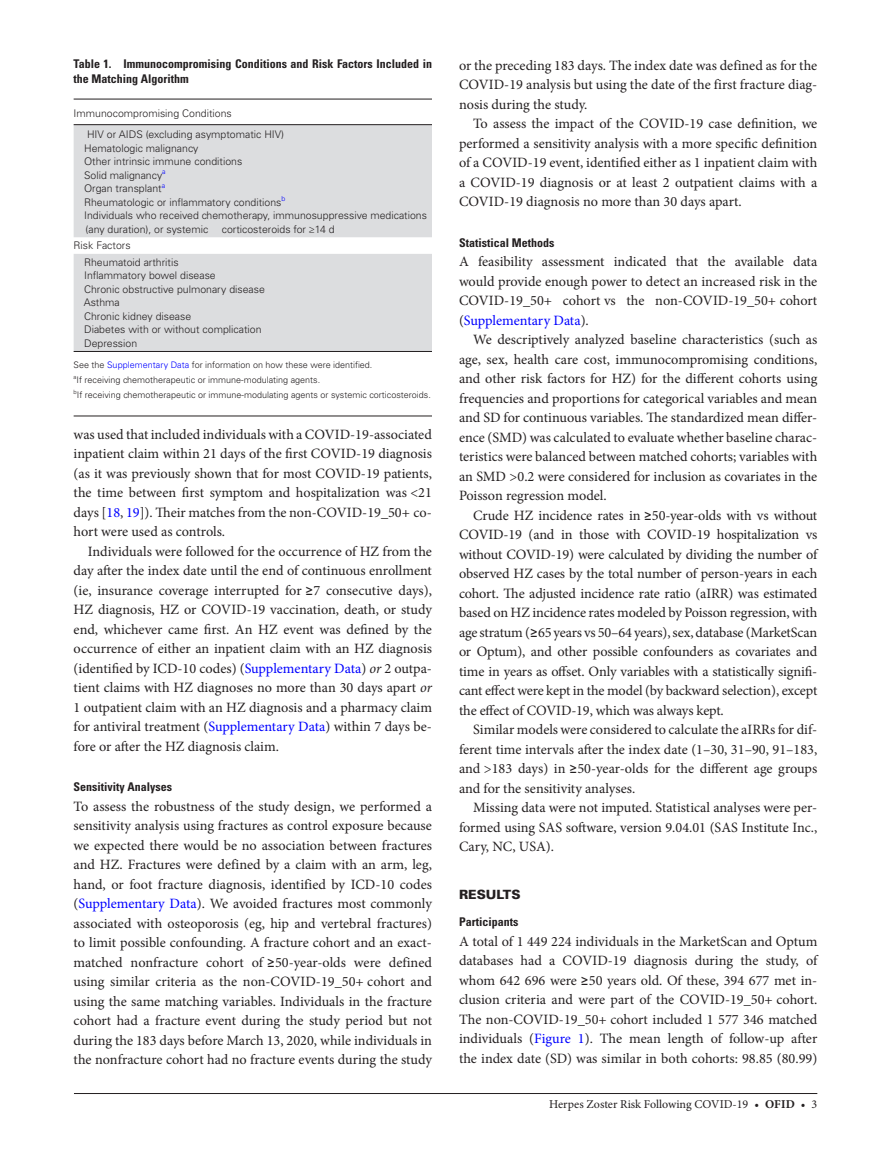
<style>
.page{position:relative;width:891px;height:1174px;background:#fff}
.page>*{position:absolute;margin:0;border:0;box-sizing:border-box;transform-origin:0 0}
.TextInd{font:14.25px/19.5px "Minion Pro";letter-spacing:-.005em;color:#231f20;text-align:justify}
.Text{font:14.25px/19.5px "Minion Pro";color:#231f20;text-align:justify}
.HeadA{font:900 12.75px "Univers LT Std";color:#231f20}
.TabTitle{font:700 condensed 12px/15px "Univers LT Std";color:#231f20}
.t1{font:12px "Minion Pro";color:#231f20}
.HeadB{font:700 condensed 12px "Univers LT Std";color:#231f20}
.HeadB_HeadA{font:700 condensed 12px "Univers LT Std";color:#231f20}
.TabBody1{font:300 10.5px/13.5px "Univers LT Std";color:#231f20}
.TableHeader2{font:300 10.5px "Univers LT Std";color:#231f20}
.TableFooter_rule{font:300 9px "Univers LT Std";color:#231f20}
.TabBody1-2{font:300 9px "Univers LT Std";color:#231f20}
.TableFooter{font:300 9px "Univers LT Std";color:#231f20}
.TabBody1-3{font:300 6.9px "Univers LT Std";color:#00f}
.TableFooter-2{font:300 6px "Univers LT Std";color:#231f20}
.TableFooter_rule-2{font:300 6px "Univers LT Std";color:#231f20}
.s1{color:#00f}
.s2{font-family:"Arial MT Std"}
.s3{font-style:italic}
.s4{font-weight:700}
</style>
<div class="page">
<hr style="left:74px;top:1093px;width:743px;height:1px;background:#231f20">
<hr style="left:74px;top:416px;width:358px;height:1px;background:#231f20">
<svg style="left:74px;top:125px;width:358px;height:226px;background:#dedfe1"></svg>
<hr style="left:74px;top:99px;width:358px;height:1px;background:#231f20">
<hr style="left:74px;top:124px;width:358px;height:1px;background:#231f20">
<hr style="left:74px;top:351px;width:358px;height:1px;background:#231f20">
<p class="TabTitle" style="left:74px;top:56px;width:360px">Table 1. Immunocompromising Conditions and Risk Factors Included in the Matching Algorithm</p>
<p class="TableHeader2" style="left:74px;top:107px;width:160px">Immunocompromising Conditions</p>
<p class="TabBody1" style="left:87px;top:128px;width:199px">HIV or AIDS (excluding asymptomatic HIV)</p>
<p class="TabBody1" style="left:84px;top:141px;width:116px">Hematologic malignancy</p>
<p class="TabBody1" style="left:84px;top:155px;width:160px">Other intrinsic immune conditions</p>
<p class="TabBody1" style="left:84px;top:168px;width:80px">Solid malignancy</p>
<p class="TabBody1-3" style="left:162px;top:167px;width:5px">a</p>
<p class="TabBody1" style="left:84px;top:182px;width:79px">Organ transplant</p>
<p class="TabBody1-3" style="left:162px;top:181px;width:5px">a</p>
<p class="TabBody1" style="left:84px;top:195px;width:199px">Rheumatologic or inflammatory conditions</p>
<p class="TabBody1-3" style="left:282px;top:194px;width:5px">b</p>
<p class="TabBody1" style="left:84px;top:209px;width:344px">Individuals who received chemotherapy, immunosuppressive medications (any duration), or systemic</p>
<p class="TabBody1" style="left:222px;top:222px;width:114px">corticosteroids for ≥14 d</p>
<p class="TabBody1" style="left:84px;top:237px;width:96px;line-height:16.6px;text-indent:-10px">Risk Factors<br>Rheumatoid arthritis</p>
<p class="TabBody1" style="left:84px;top:269px;width:183px">Inflammatory bowel disease<br>Chronic obstructive pulmonary disease<br>Asthma<br>Chronic kidney disease<br>Diabetes with or without complication<br>Depression</p>
<p class="TabBody1-2" style="left:74px;top:360px;width:300px">See the <span class="s1">Supplementary Data</span> for information on how these were identified.</p>
<p class="TableFooter-2" style="left:74px;top:374px;width:4px">a</p>
<p class="TableFooter" style="left:77px;top:375px;width:245px">If receiving chemotherapeutic or immune-modulating agents.</p>
<p class="TableFooter_rule-2" style="left:74px;top:389px;width:5px">b</p>
<p class="TableFooter_rule" style="left:77px;top:390px;width:355px">If receiving chemotherapeutic or immune-modulating agents or systemic corticosteroids.</p>
<p class="TextInd" style="left:74px;top:424px;width:360px">was used that included individuals with a COVID-19-associated inpatient claim within 21 days of the first COVID-19 diagnosis (as it was previously shown that for most COVID-19 patients, the time between first symptom and hospitalization was &lt;21 days [<span class="s1">18</span>, <span class="s1">19</span>]). Their matches from the non-COVID-19_50+ co&shy;hort were used as controls.</p>
<p class="TextInd" style="left:74px;top:541px;width:360px;text-indent:14px">Individuals were followed for the occurrence of HZ from the day after the index date until the end of continuous enrollment (ie, insurance coverage interrupted for <span class="s2">≥</span>7 consecutive days), HZ diagnosis, HZ or COVID-19 vaccination, death, or study end, whichever came first. An HZ event was defined by the occurrence of either an inpatient claim with an HZ diagnosis (identified by ICD-10 codes) (<span class="s1">Supplementary Data</span>) <span class="s3">or</span> 2 outpa&shy;tient claims with HZ diagnoses no more than 30 days apart <span class="s3">or </span>1 outpatient claim with an HZ diagnosis and a pharmacy claim for antiviral treatment (<span class="s1">Supplementary Data</span>) within 7 days be&shy;fore or after the HZ diagnosis claim.</p>
<p class="HeadB" style="left:74px;top:780px;width:100px">Sensitivity Analyses</p>
<p class="Text" style="left:74px;top:797px;width:360px">To assess the robustness of the study design, we performed a sensitivity analysis using fractures as control exposure because we expected there would be no association between fractures and HZ. Fractures were defined by a claim with an arm, leg, hand, or foot fracture diagnosis, identified by ICD-10 codes (<span class="s1">Supplementary Data</span>). We avoided fractures most commonly associated with osteoporosis (eg, hip and vertebral fractures) to limit possible confounding. A fracture cohort and an exact&shy;matched nonfracture cohort of <span class="s2">≥</span>50-year-olds were defined using similar criteria as the non-COVID-19_50+ cohort and using the same matching variables. Individuals in the fracture cohort had a fracture event during the study period but not during the 183 days before March 13, 2020, while individuals in the nonfracture cohort had no fracture events during the study</p>
<p class="Text" style="left:459px;top:55px;width:360px">or the preceding 183 days. The index date was defined as for the COVID-19 analysis but using the date of the first fracture diag&shy;nosis during the study.</p>
<p class="TextInd" style="left:459px;top:114px;width:360px;text-indent:14px">To assess the impact of the COVID-19 case definition, we performed a sensitivity analysis with a more specific definition of a COVID-19 event, identified either as 1 inpatient claim with a COVID-19 diagnosis or at least 2 outpatient claims with a COVID-19 diagnosis no more than 30 days apart.</p>
<p class="HeadB" style="left:459px;top:235px;width:97px">Statistical Methods</p>
<p class="Text" style="left:459px;top:252px;width:360px">A feasibility assessment indicated that the available data would provide enough power to detect an increased risk in the COVID-19_50+ cohort vs the non-COVID-19_50+ cohort (<span class="s1">Supplementary Data</span>).</p>
<p class="TextInd" style="left:459px;top:330px;width:360px;text-indent:14px">We descriptively analyzed baseline characteristics (such as age, sex, health care cost, immunocompromising conditions, and other risk factors for HZ) for the different cohorts using frequencies and proportions for categorical variables and mean and SD for continuous variables. The standardized mean differ&shy;ence (SMD) was calculated to evaluate whether baseline charac&shy;teristics were balanced between matched cohorts; variables with an SMD &gt;0.2 were considered for inclusion as covariates in the Poisson regression model.</p>
<p class="TextInd" style="left:459px;top:506px;width:360px;text-indent:14px">Crude HZ incidence rates in <span class="s2">≥</span>50-year-olds with vs without COVID-19 (and in those with COVID-19 hospitalization vs without COVID-19) were calculated by dividing the number of observed HZ cases by the total number of person-years in each cohort. The adjusted incidence rate ratio (aIRR) was estimated based on HZ incidence rates modeled by Poisson regression, with age stratum (<span class="s2">≥</span>65 years vs 50–64 years), sex, database (MarketScan or Optum), and other possible confounders as covariates and time in years as offset. Only variables with a statistically signifi&shy;cant effect were kept in the model (by backward selection), except the effect of COVID-19, which was always kept.</p>
<p class="TextInd" style="left:459px;top:720px;width:360px;text-indent:14px">Similar models were considered to calculate the aIRRs for dif&shy;ferent time intervals after the index date (1–30, 31–90, 91–183, and &gt;183 days) in <span class="s2">≥</span>50-year-olds for the different age groups and for the sensitivity analyses.</p>
<p class="TextInd" style="left:459px;top:798px;width:360px;text-indent:14px">Missing data were not imputed. Statistical analyses were per&shy;formed using SAS software, version 9.04.01 (SAS Institute Inc., Cary, NC, USA).</p>
<p class="HeadA" style="left:459px;top:887px;width:63px">RESULTS</p>
<p class="HeadB_HeadA" style="left:459px;top:915px;width:61px">Participants</p>
<p class="Text" style="left:459px;top:932px;width:360px">A total of 1 449 224 individuals in the MarketScan and Optum databases had a COVID-19 diagnosis during the study, of whom 642 696 were <span class="s2">≥</span>50 years old. Of these, 394 677 met in&shy;clusion criteria and were part of the COVID-19_50+ cohort.<br>The non-COVID-19_50+ cohort included 1 577 346 matched individuals (<span class="s1">Figure 1</span>). The mean length of follow-up after the index date (SD) was similar in both cohorts: 98.85 (80.99)</p>
<p class="t1" style="left:549px;top:1096px;width:270px">Herpes Zoster Risk Following COVID-19 • <span class="s4">OFID</span> • 3</p>
</div>
